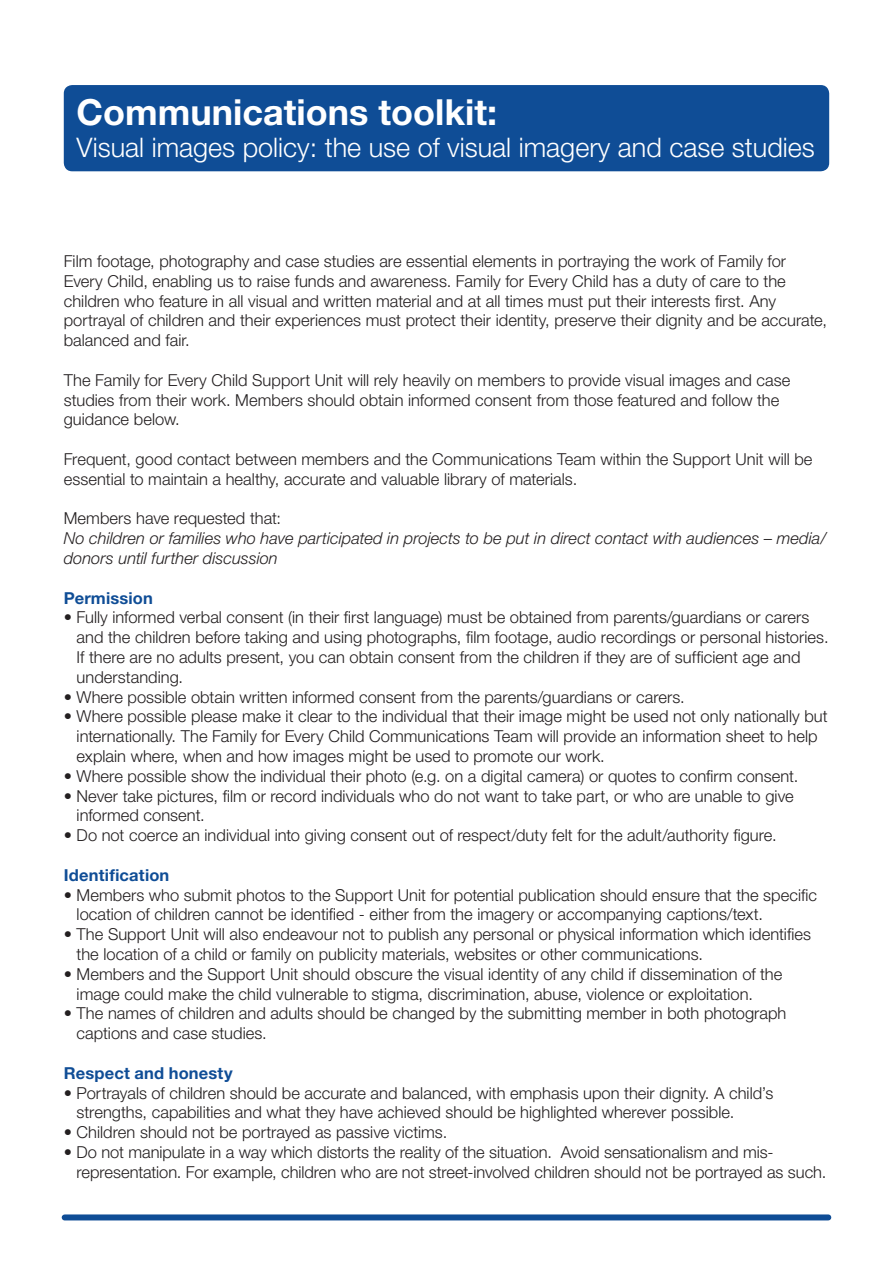
<style>
.page{position:relative;width:893px;height:1263px;background:#fff}
.page>*{position:absolute;margin:0;border:0;box-sizing:border-box;transform-origin:0 0}
.t1{font:700 36px "Helvetica Neue LT Std";color:#fff}
.t2{font:300 27px "Helvetica Neue LT Std";color:#fff}
.body_text{font:300 16.5px/19.8px "Helvetica Neue LT Std";color:#231f20}
.body_text-2{font:italic 300 16.5px/19.8px "Helvetica Neue LT Std";color:#231f20}
.body_text-3{font:700 16.5px "Helvetica Neue LT Std";letter-spacing:.01em;color:#0f4d96}
</style>
<div class="page">
<div style="left:65px;top:1214px;width:763px;height:6px;background:#0f4d96"></div>
<div style="left:64px;top:85px;width:765px;height:86px;background:#0f4d96;border-radius:9px"></div>
<p class="t1" style="left:77px;top:90px;width:422px">Communications toolkit:</p>
<p class="t2" style="left:77px;top:131px;width:740px">Visual images policy: the use of visual imagery and case studies</p>
<p class="body_text" style="left:64px;top:251px;width:765px">Film footage, photography and case studies are essential elements in portraying the work of Family for Every Child, enabling us to raise funds and awareness. Family for Every Child has a duty of care to the children who feature in all visual and written material and at all times must put their interests first. Any portrayal of children and their experiences must protect their identity, preserve their dignity and be accurate, balanced and fair.</p>
<p class="body_text" style="left:64px;top:370px;width:728px">The Family for Every Child Support Unit will rely heavily on members to provide visual images and case studies from their work. Members should obtain informed consent from those featured and follow the guidance below.</p>
<p class="body_text" style="left:64px;top:449px;width:750px">Frequent, good contact between members and the Communications Team within the Support Unit will be essential to maintain a healthy, accurate and valuable library of materials.</p>
<p class="body_text" style="left:64px;top:508px;width:219px">Members have requested that:</p>
<p class="body_text-2" style="left:64px;top:528px;width:764px">No children or families who have participated in projects to be put in direct contact with audiences – media/ donors until further discussion</p>
<p class="body_text-3" style="left:64px;top:587px;width:91px">Permission</p>
<p class="body_text" style="left:77px;top:607px;width:753px;text-indent:-13px">• Fully informed verbal consent (in their first language) must be obtained from parents/guardians or carers and the children before taking and using photographs, film footage, audio recordings or personal histories.<br>If there are no adults present, you can obtain consent from the children if they are of sufficient age and understanding.</p>
<p class="body_text" style="left:64px;top:686px;width:622px">• Where possible obtain written informed consent from the parents/guardians or carers.</p>
<p class="body_text" style="left:77px;top:706px;width:752px;text-indent:-13px">• Where possible please make it clear to the individual that their image might be used not only nationally but internationally. The Family for Every Child Communications Team will provide an information sheet to help explain where, when and how images might be used to promote our work.</p>
<p class="body_text" style="left:64px;top:766px;width:736px">• Where possible show the individual their photo (e.g. on a digital camera) or quotes to confirm consent.</p>
<p class="body_text" style="left:77px;top:785px;width:718px;text-indent:-13px">• Never take pictures, film or record individuals who do not want to take part, or who are unable to give informed consent.</p>
<p class="body_text" style="left:64px;top:825px;width:714px">• Do not coerce an individual into giving consent out of respect/duty felt for the adult/authority figure.</p>
<p class="body_text-3" style="left:64px;top:865px;width:107px">Identification</p>
<p class="body_text" style="left:77px;top:884px;width:742px;text-indent:-13px">• Members who submit photos to the Support Unit for potential publication should ensure that the specific location of children cannot be identified - either from the imagery or accompanying captions/text.</p>
<p class="body_text" style="left:77px;top:924px;width:736px;text-indent:-13px">• The Support Unit will also endeavour not to publish any personal or physical information which identifies the location of a child or family on publicity materials, websites or other communications.</p>
<p class="body_text" style="left:77px;top:964px;width:707px;text-indent:-13px">• Members and the Support Unit should obscure the visual identity of any child if dissemination of the image could make the child vulnerable to stigma, discrimination, abuse, violence or exploitation.</p>
<p class="body_text" style="left:77px;top:1003px;width:711px;text-indent:-13px">• The names of children and adults should be changed by the submitting member in both photograph captions and case studies.</p>
<p class="body_text-3" style="left:64px;top:1063px;width:170px">Respect and honesty</p>
<p class="body_text" style="left:77px;top:1082px;width:698px;text-indent:-13px">• Portrayals of children should be accurate and balanced, with emphasis upon their dignity. A child’s strengths, capabilities and what they have achieved should be highlighted wherever possible.</p>
<p class="body_text" style="left:64px;top:1122px;width:385px">• Children should not be portrayed as passive victims.</p>
<p class="body_text" style="left:77px;top:1142px;width:751px;text-indent:-13px">• Do not manipulate in a way which distorts the reality of the situation. Avoid sensationalism and mis&shy;representation. For example, children who are not street-involved children should not be portrayed as such.</p>
</div>
